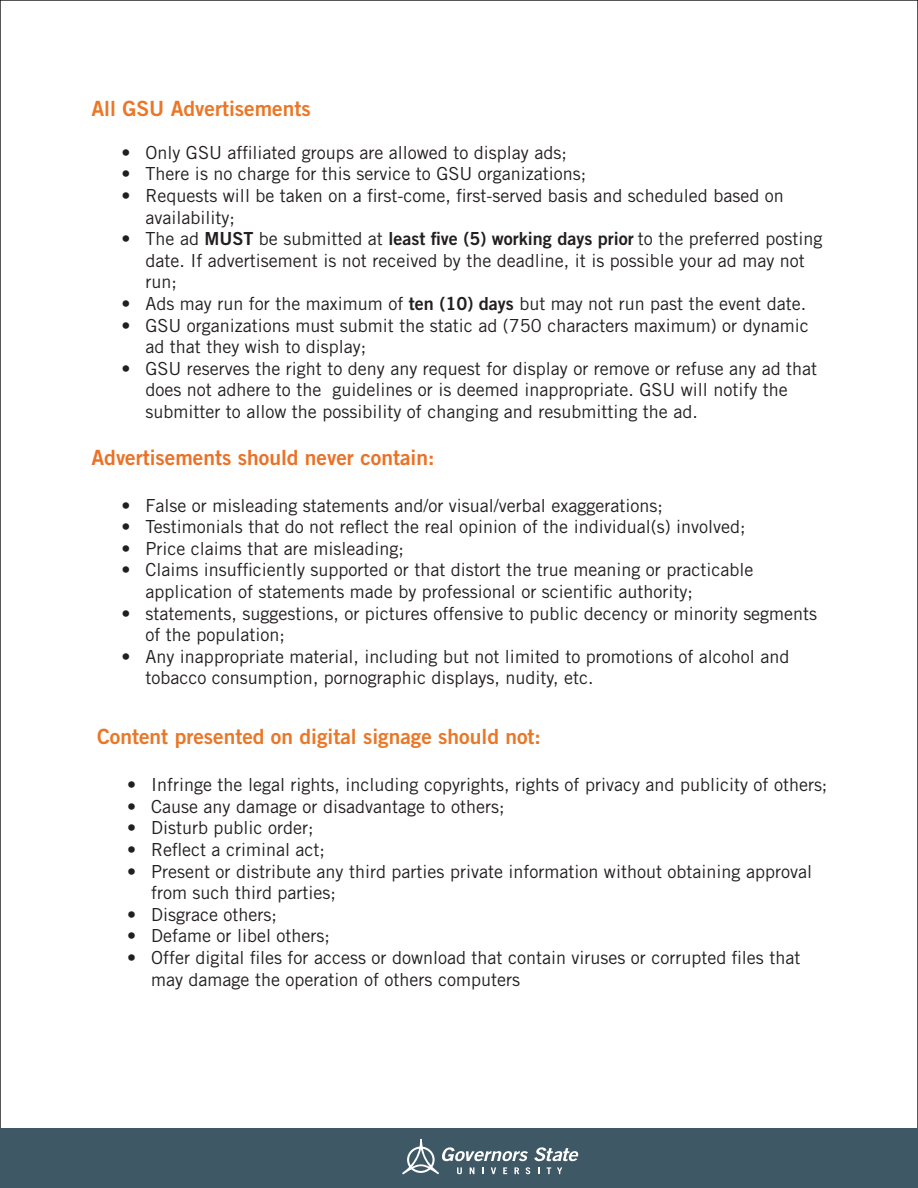
<style>
.page{position:relative;width:918px;height:1188px;background:#fff}
.page>*{position:absolute;margin:0;border:0;box-sizing:border-box;transform-origin:0 0}
.t1{font:21px "Trade Gothic LT Std Bd 2";color:#ea7727}
.t2{font:21px "Trade Gothic LT Std Bd 2";color:#eb7126}
.t3{font:18px/21.6px "Trade Gothic LT Std";color:#231f20}
.s1{font-family:"Trade Gothic LT Std Bd 2"}
</style>
<div class="page">
<div style="left:0;top:1129px;width:918px;height:59px;background:#3f5866"></div>
<svg style="left:402px;top:1139px;width:176px;height:35px"></svg>
<p class="t1" style="left:92px;top:95px;width:221px">All GSU Advertisements</p>
<p class="t3" style="left:122px;top:141px;width:447px">• Only GSU affiliated groups are allowed to display ads;</p>
<p class="t3" style="left:122px;top:163px;width:466px">• There is no charge for this service to GSU organizations;</p>
<p class="t3" style="left:145px;top:185px;width:640px;text-indent:-24px">• Requests will be taken on a first-come, first-served basis and scheduled based on availability;</p>
<p class="t3" style="left:145px;top:228px;width:678px;text-indent:-24px">• The ad <span class="s1">MUST</span> be submitted at <span class="s1">least five (5) working days prior</span> to the preferred posting date. If advertisement is not received by the deadline, it is possible your ad may not run;</p>
<p class="t3" style="left:122px;top:293px;width:686px">• Ads may run for the maximum of <span class="s1">ten (10) days</span> but may not run past the event date.</p>
<p class="t3" style="left:145px;top:314px;width:665px;text-indent:-24px">• GSU organizations must submit the static ad (750 characters maximum) or dynamic ad that they wish to display;</p>
<p class="t3" style="left:145px;top:357px;width:673px;text-indent:-24px">• GSU reserves the right to deny any request for display or remove or refuse any ad that does not adhere to the guidelines or is deemed inappropriate. GSU will notify the submitter to allow the possibility of changing and resubmitting the ad.</p>
<p class="t2" style="left:92px;top:444px;width:344px">Advertisements should never contain:</p>
<p class="t3" style="left:122px;top:494px;width:543px">• False or misleading statements and/or visual/verbal exaggerations;</p>
<p class="t3" style="left:122px;top:516px;width:626px">• Testimonials that do not reflect the real opinion of the individual(s) involved;</p>
<p class="t3" style="left:122px;top:537px;width:284px">• Price claims that are misleading;</p>
<p class="t3" style="left:145px;top:559px;width:609px;text-indent:-24px">• Claims insufficiently supported or that distort the true meaning or practicable application of statements made by professional or scientific authority;</p>
<p class="t3" style="left:145px;top:602px;width:673px;text-indent:-24px">• statements, suggestions, or pictures offensive to public decency or minority segments of the population;</p>
<p class="t3" style="left:145px;top:645px;width:645px;text-indent:-24px">• Any inappropriate material, including but not limited to promotions of alcohol and tobacco consumption, pornographic displays, nudity, etc.</p>
<p class="t1" style="left:97px;top:724px;width:445px">Content presented on digital signage should not:</p>
<p class="t3" style="left:127px;top:774px;width:702px">• Infringe the legal rights, including copyrights, rights of privacy and publicity of others;</p>
<p class="t3" style="left:127px;top:795px;width:379px">• Cause any damage or disadvantage to others;</p>
<p class="t3" style="left:127px;top:817px;width:188px">• Disturb public order;</p>
<p class="t3" style="left:127px;top:839px;width:199px">• Reflect a criminal act;</p>
<p class="t3" style="left:151px;top:860px;width:662px;text-indent:-24px">• Present or distribute any third parties private information without obtaining approval from such third parties;</p>
<p class="t3" style="left:127px;top:903px;width:151px">• Disgrace others;</p>
<p class="t3" style="left:127px;top:925px;width:204px">• Defame or libel others;</p>
<p class="t3" style="left:151px;top:947px;width:651px;text-indent:-24px">• Offer digital files for access or download that contain viruses or corrupted files that may damage the operation of others computers</p>
</div>
